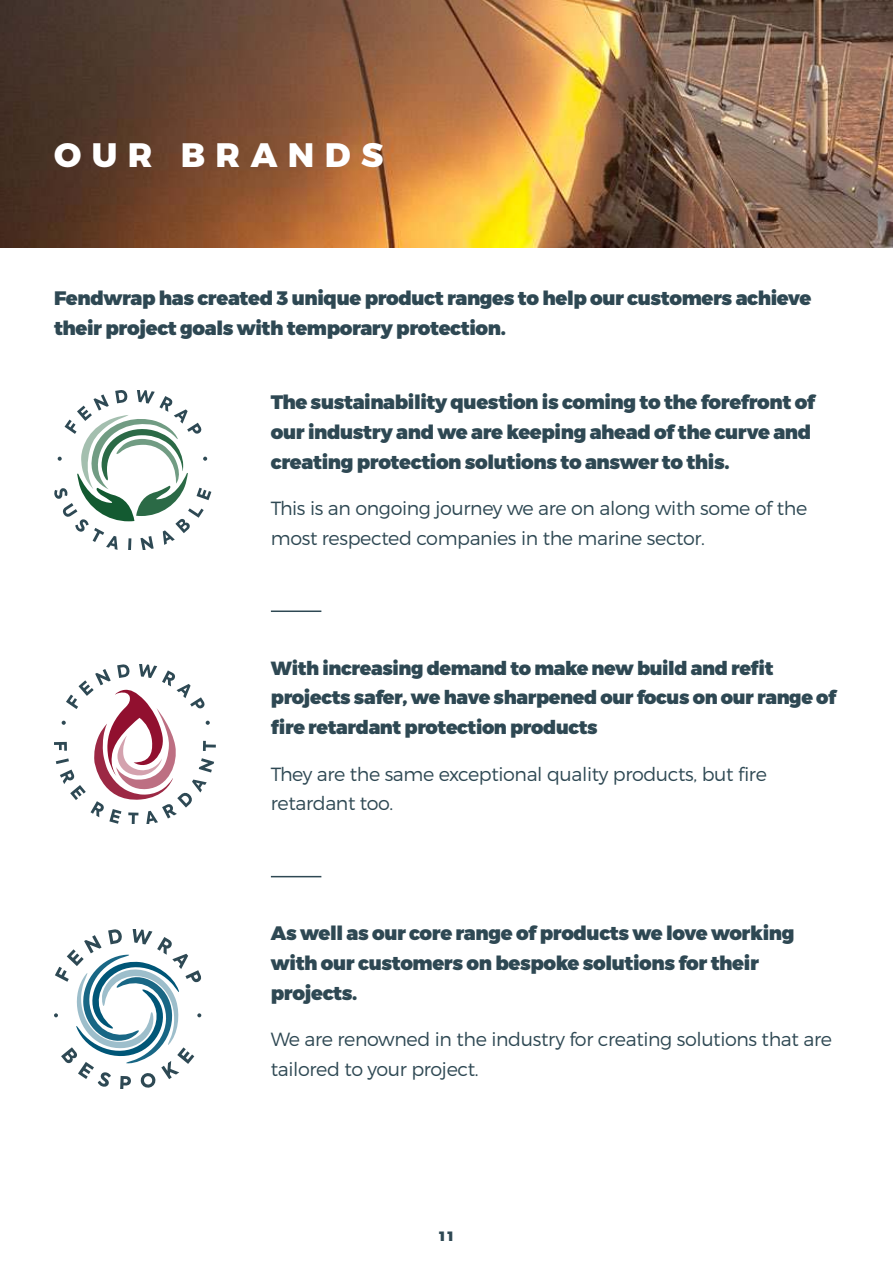
<style>
.page{position:relative;width:893px;height:1263px;background:#fff}
.page>*{position:absolute;margin:0;border:0;box-sizing:border-box;transform-origin:0 0}
.t1{font:800 33.9px "Montserrat";letter-spacing:.31em;color:#fff}
.t2{font:900 19.5px/29.7px "Montserrat";letter-spacing:-.02em;color:#2e4853}
.t3{font:300 19.05px/29.7px "Montserrat";letter-spacing:-.02em;color:#2e4853}
.t4{font:900 19.05px/29.7px "Montserrat";letter-spacing:-.02em;color:#2e4853}
.t5{font:900 13.5px "Montserrat";color:#2e4853}
</style>
<div class="page">
<img style="left:0;top:0;width:893px;height:247px">
<hr style="left:271px;top:610px;width:50px;height:2px;background:#2e4853">
<hr style="left:271px;top:876px;width:50px;height:1px;background:#2e4853">
<svg style="left:54px;top:929px;width:148px;height:160px"></svg>
<svg style="left:54px;top:664px;width:162px;height:160px"></svg>
<svg style="left:54px;top:390px;width:157px;height:160px"></svg>
<h1 class="t1" style="left:54px;top:142px;width:331px">OUR BRANDS</h1>
<p class="t2" style="left:54px;top:284px;width:759px">Fendwrap has created 3 unique product ranges to help our customers achieve their project goals with temporary protection.</p>
<p class="t2" style="left:271px;top:388px;width:546px">The sustainability question is coming to the forefront of our industry and we are keeping ahead of the curve and creating protection solutions to answer to this.</p>
<p class="t3" style="left:271px;top:495px;width:538px">This is an ongoing journey we are on along with some of the most respected companies in the marine sector.</p>
<p class="t4" style="left:271px;top:654px;width:567px">With increasing demand to make new build and refit projects safer, we have sharpened our focus on our range of fire retardant protection products</p>
<p class="t3" style="left:271px;top:760px;width:497px">They are the same exceptional quality products, but fire retardant too.</p>
<p class="t2" style="left:271px;top:919px;width:525px">As well as our core range of products we love working with our customers on bespoke solutions for their projects.</p>
<p class="t3" style="left:271px;top:1025px;width:563px">We are renowned in the industry for creating solutions that are tailored to your project.</p>
<p class="t5" style="left:438px;top:1230px;width:18px">11</p>
</div>
